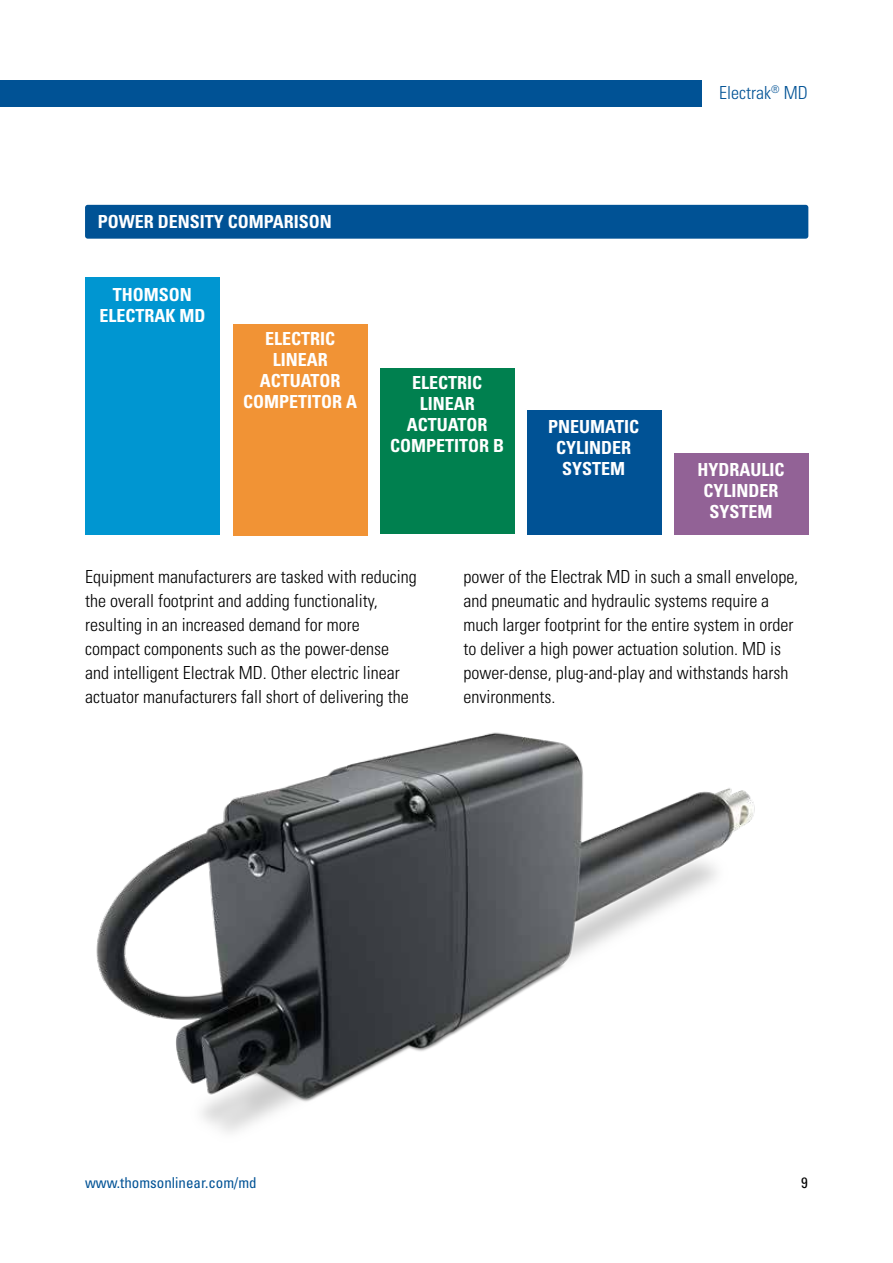
<style>
.page{position:relative;width:893px;height:1263px;background:#fff}
.page>*{position:absolute;margin:0;border:0;box-sizing:border-box;transform-origin:0 0}
.t1{font:300 condensed 18px/24px "Univers LT Std";color:#000}
.t2{font:700 condensed 18px/21px "Univers LT Std";color:#fff;text-align:center}
.t3{font:300 condensed 18px "Univers LT Std";color:#005295}
.t4{font:condensed 15px "Univers LT Std";color:#005295}
.t5{font:condensed 15px "Univers LT Std";color:#000}
</style>
<div class="page">
<div style="left:0;top:80px;width:701px;height:27px;background:#005295"></div>
<img style="left:96px;top:732px;width:659px;height:400px">
<div style="left:85px;top:277px;width:135px;height:258px;background:#0096d1"></div>
<div style="left:233px;top:324px;width:134px;height:211px;background:#f19335"></div>
<div style="left:380px;top:368px;width:134px;height:166px;background:#00804f"></div>
<div style="left:527px;top:410px;width:134px;height:125px;background:#005295"></div>
<div style="left:674px;top:453px;width:134px;height:82px;background:#926296"></div>
<div style="left:85px;top:205px;width:723px;height:34px;background:#005295;border-radius:3px"></div>
<p class="t2" style="left:98px;top:211px;width:236px">POWER DENSITY COMPARISON</p>
<p class="t2" style="left:99px;top:284px;width:108px">THOMSON<br>ELECTRAK MD</p>
<p class="t2" style="left:243px;top:328px;width:116px">ELECTRIC<br>LINEAR<br>ACTUATOR<br>COMPETITOR A</p>
<p class="t2" style="left:390px;top:372px;width:116px">ELECTRIC<br>LINEAR<br>ACTUATOR<br>COMPETITOR B</p>
<p class="t2" style="left:548px;top:416px;width:92px">PNEUMATIC<br>CYLINDER<br>SYSTEM</p>
<p class="t3" style="left:719px;top:82px;width:90px">Electrak<sup>®</sup> MD</p>
<p class="t2" style="left:697px;top:459px;width:89px">HYDRAULIC<br>CYLINDER<br>SYSTEM</p>
<p class="t1" style="left:85px;top:565px;width:333px">Equipment manufacturers are tasked with reducing the overall footprint and adding functionality, resulting in an increased demand for more compact components such as the power-dense and intelligent Electrak MD. Other electric linear actuator manufacturers fall short of delivering the</p>
<p class="t1" style="left:463px;top:565px;width:336px">power of the Electrak MD in such a small envelope, and pneumatic and hydraulic systems require a much larger footprint for the entire system in order to deliver a high power actuation solution. MD is power-dense, plug-and-play and withstands harsh environments.</p>
<p class="t4" style="left:85px;top:1173px;width:173px">www.thomsonlinear.com/md</p>
<p class="t5" style="left:801px;top:1173px;width:8px">9</p>
</div>
